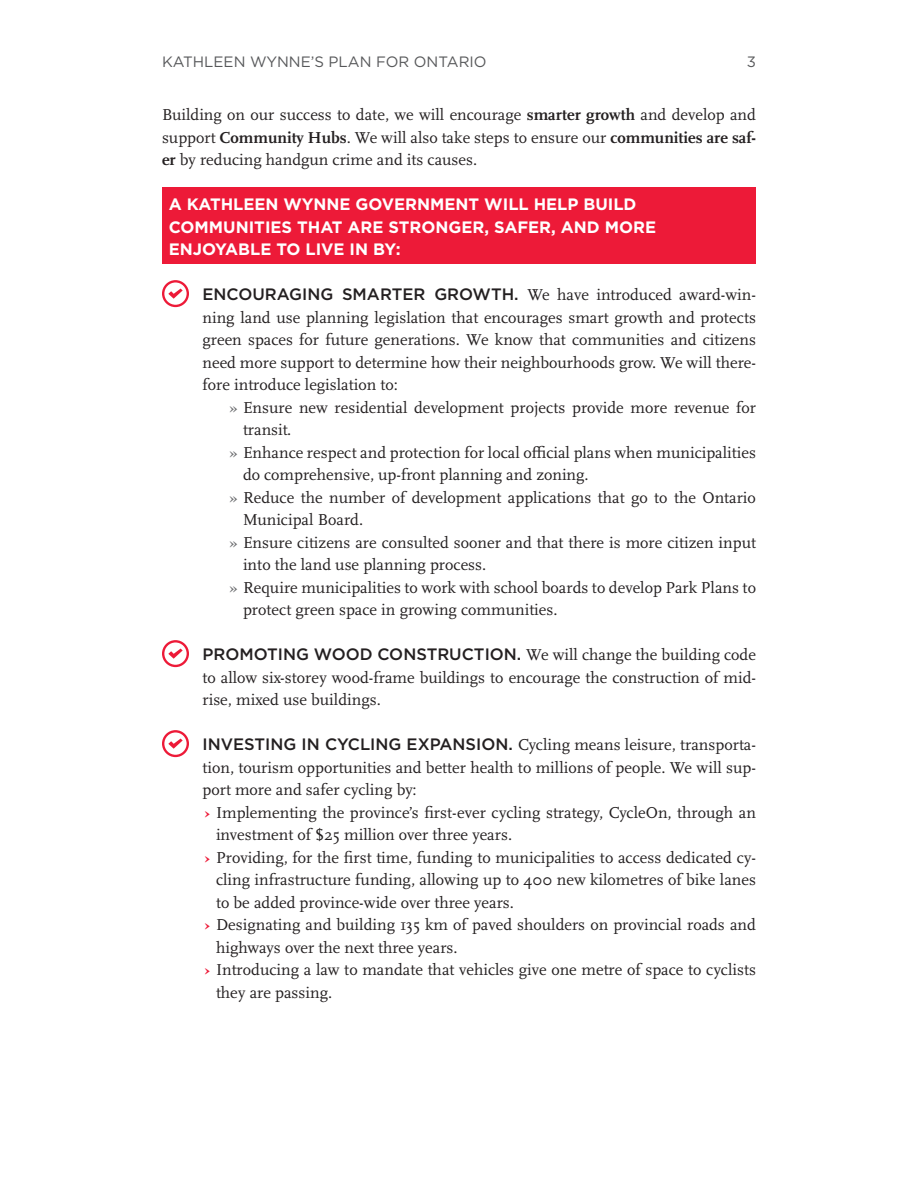
<style>
.page{position:relative;width:918px;height:1188px;background:#fff}
.page>*{position:absolute;margin:0;border:0;box-sizing:border-box;transform-origin:0 0}
.CHECK_bullets{font:16.5px/22.5px "Scala OT";color:#231f20}
.text{font:16.5px/22.5px "Scala OT";color:#231f20;text-align:justify}
.A_KW_Govt_will{font:700 16.5px/22.5px "Gotham";color:#fff}
.t1{font:15px "Gotham";color:#57585a}
.s1{font-weight:700}
.s2{font-family:"Gotham";font-weight:500}
.s3{color:#6c6d70}
.s4{font-weight:700;color:#ed1a38}
</style>
<div class="page">
<div style="left:162px;top:187px;width:594px;height:77px;background:#ed1a38"></div>
<svg style="left:163px;top:281px;width:25px;height:25px"></svg>
<div style="left:162px;top:280px;width:27px;height:27px;border:2px solid #ed1a38;border-radius:50%"></div>
<svg style="left:168px;top:289px;width:15px;height:10px"></svg>
<svg style="left:163px;top:641px;width:25px;height:25px"></svg>
<div style="left:162px;top:640px;width:27px;height:27px;border:2px solid #ed1a38;border-radius:50%"></div>
<svg style="left:168px;top:649px;width:15px;height:10px"></svg>
<svg style="left:163px;top:731px;width:25px;height:25px"></svg>
<div style="left:162px;top:730px;width:27px;height:27px;border:2px solid #ed1a38;border-radius:50%"></div>
<svg style="left:168px;top:739px;width:15px;height:10px"></svg>
<p class="t1" style="left:162px;top:52px;width:326px">KATHLEEN WYNNE’S PLAN FOR ONTARIO</p>
<p class="t1" style="left:747px;top:52px;width:11px">3</p>
<p class="text" style="left:162px;top:104px;width:596px">Building on our success to date, we will encourage <span class="s1">smarter growth</span> and develop and support <span class="s1">Community Hubs</span>. We will also take steps to ensure our <span class="s1">communities are saf&shy;er</span> by reducing handgun crime and its causes.</p>
<p class="A_KW_Govt_will" style="left:169px;top:193px;width:489px">A KATHLEEN WYNNE GOVERNMENT WILL HELP BUILD<br>COMMUNITIES THAT ARE STRONGER, SAFER, AND MORE<br>ENJOYABLE TO LIVE IN BY:</p>
<p class="CHECK_bullets" style="left:202px;top:284px;width:555px;text-align:justify"><span class="s2">ENCOURAGING SMARTER GROWTH.</span> We have introduced award-win&shy;ning land use planning legislation that encourages smart growth and protects green spaces for future generations. We know that communities and citizens need more support to determine how their neighbourhoods grow. We will there&shy;fore introduce legislation to:</p>
<p class="CHECK_bullets" style="left:243px;top:396px;width:515px;text-indent:-14px"><span class="s3">»</span> Ensure new residential development projects provide more revenue for transit.</p>
<p class="CHECK_bullets" style="left:243px;top:441px;width:515px;text-indent:-14px"><span class="s3">»</span> Enhance respect and protection for local official plans when municipalities do comprehensive, up-front planning and zoning.</p>
<p class="CHECK_bullets" style="left:243px;top:486px;width:514px;text-indent:-14px"><span class="s3">»</span> Reduce the number of development applications that go to the Ontario<br>Municipal Board.</p>
<p class="CHECK_bullets" style="left:243px;top:531px;width:515px;text-indent:-14px"><span class="s3">»</span> Ensure citizens are consulted sooner and that there is more citizen input into the land use planning process.</p>
<p class="CHECK_bullets" style="left:243px;top:576px;width:515px;text-indent:-14px"><span class="s3">»</span> Require municipalities to work with school boards to develop Park Plans to protect green space in growing communities.</p>
<p class="CHECK_bullets" style="left:202px;top:644px;width:555px;text-align:justify"><span class="s2">PROMOTING WOOD CONSTRUCTION.</span> We will change the building code to allow six-storey wood-frame buildings to encourage the construction of mid&shy;rise, mixed use buildings.</p>
<p class="CHECK_bullets" style="left:202px;top:734px;width:555px;text-align:justify"><span class="s2">INVESTING IN CYCLING EXPANSION.</span> Cycling means leisure, transporta&shy;tion, tourism opportunities and better health to millions of people. We will sup&shy;port more and safer cycling by:</p>
<p class="CHECK_bullets" style="left:216px;top:801px;width:542px;text-indent:-11px"><span class="s4">›</span> Implementing the province’s first-ever cycling strategy, CycleOn, through an investment of $25 million over three years.</p>
<p class="CHECK_bullets" style="left:216px;top:846px;width:542px;text-align:justify;text-indent:-11px"><span class="s4">›</span> Providing, for the first time, funding to municipalities to access dedicated cy&shy;cling infrastructure funding, allowing up to 400 new kilometres of bike lanes to be added province-wide over three years.</p>
<p class="CHECK_bullets" style="left:216px;top:914px;width:541px;text-indent:-11px"><span class="s4">›</span> Designating and building 135 km of paved shoulders on provincial roads and highways over the next three years.</p>
<p class="CHECK_bullets" style="left:216px;top:959px;width:541px;text-indent:-11px"><span class="s4">›</span> Introducing a law to mandate that vehicles give one metre of space to cyclists they are passing.</p>
</div>
